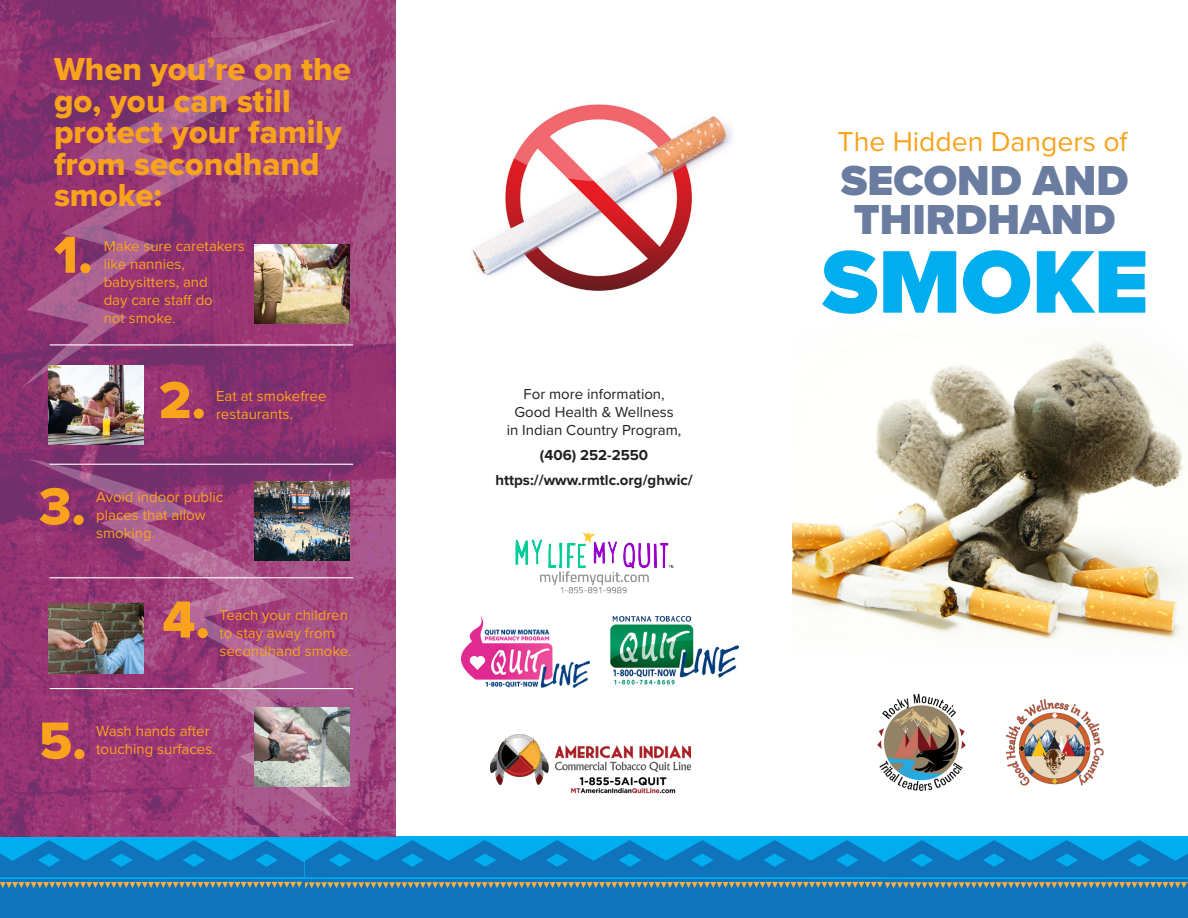
<style>
.page{position:relative;width:1188px;height:918px;background:#fff}
.page>*{position:absolute;margin:0;border:0;box-sizing:border-box;transform-origin:0 0}
.t1{font:900 92.25px "Proxima Nova";color:#00aeef}
.t2{font:54px "Proxima Nova Extrabld";color:#f9a21c}
.t3{font:900 43.5px "Proxima Nova";color:#6a7ca0}
.t4{font:33px/31.5px "Proxima Nova Extrabld";color:#f9a21c}
.t5{font:28.35px "Proxima Nova";color:#f9a21c}
.t6{font:15px/18px "Proxima Nova";color:#f9a21c}
.t7{font:15px "Proxima Nova";color:#231f20}
.t8{font:700 15px "Proxima Nova";color:#231f20}
</style>
<div class="page">
<div style="left:884px;top:837px;width:304px;height:62px;background:#00aeef"></div>
<div style="left:884px;top:880px;width:304px;height:38px;background:#1074bc"></div>
<div style="left:302px;top:837px;width:583px;height:62px;background:#00aeef"></div>
<div style="left:302px;top:880px;width:583px;height:38px;background:#1074bc"></div>
<div style="left:0;top:837px;width:304px;height:62px;background:#00aeef"></div>
<div style="left:0;top:880px;width:304px;height:38px;background:#1074bc"></div>
<svg style="left:0;top:840px;width:1188px;height:48px"></svg>
<img style="left:792px;top:342px;width:396px;height:298px">
<img style="left:491px;top:734px;width:199px;height:60px">
<img style="left:461px;top:617px;width:128px;height:70px">
<img style="left:610px;top:617px;width:128px;height:69px">
<img style="left:515px;top:532px;width:159px;height:62px">
<img style="left:0;top:0;width:396px;height:837px">
<svg style="left:21px;top:20px;width:317px;height:368px;background:#943c77"></svg>
<svg style="left:29px;top:459px;width:317px;height:368px;background:#9b427c"></svg>
<img style="left:49px;top:365px;width:94px;height:79px">
<img style="left:254px;top:482px;width:95px;height:79px">
<img style="left:254px;top:708px;width:95px;height:79px">
<img style="left:254px;top:244px;width:95px;height:79px">
<img style="left:49px;top:603px;width:94px;height:71px">
<hr style="left:50px;top:344px;width:303px;height:1px;background:#fff">
<hr style="left:50px;top:464px;width:303px;height:1px;background:#fff">
<hr style="left:50px;top:577px;width:303px;height:1px;background:#fff">
<hr style="left:50px;top:688px;width:303px;height:1px;background:#fff">
<img style="left:472px;top:104px;width:260px;height:187px">
<img style="left:1005px;top:699px;width:99px;height:87px">
<img style="left:877px;top:693px;width:89px;height:99px">
<p class="t4" style="left:54px;top:53px;width:298px">When you’re on the go, you can still protect your family from secondhand smoke:</p>
<p class="t6" style="left:104px;top:236px;width:142px">Make sure caretakers like nannies, babysitters, and<br>day care staff do<br>not smoke.</p>
<p class="t2" style="left:54px;top:214px;width:40px">1.</p>
<p class="t2" style="left:159px;top:360px;width:49px">2.</p>
<p class="t6" style="left:216px;top:386px;width:112px">Eat at smokefree restaurants.</p>
<p class="t2" style="left:39px;top:466px;width:49px">3.</p>
<p class="t6" style="left:96px;top:488px;width:129px">Avoid indoor public places that allow smoking.</p>
<p class="t2" style="left:162px;top:579px;width:49px">4.</p>
<p class="t6" style="left:220px;top:605px;width:134px">Teach your children to stay away from secondhand smoke.</p>
<p class="t2" style="left:39px;top:700px;width:49px">5.</p>
<p class="t6" style="left:96px;top:722px;width:121px">Wash hands after touching surfaces.</p>
<p class="t7" style="left:524px;top:383px;width:143px">For more information,</p>
<p class="t7" style="left:514px;top:401px;width:161px">Good Health &amp; Wellness</p>
<p class="t7" style="left:507px;top:419px;width:176px">in Indian Country Program,</p>
<p class="t8" style="left:540px;top:444px;width:110px">(406) 252-2550</p>
<p class="t8" style="left:495px;top:468px;width:199px">https://www.rmtlc.org/ghwic/</p>
<p class="t5" style="left:838px;top:121px;width:292px">The Hidden Dangers of</p>
<p class="t3" style="left:841px;top:148px;width:289px">SECOND AND</p>
<p class="t3" style="left:854px;top:187px;width:263px">THIRDHAND</p>
<p class="t1" style="left:822px;top:213px;width:328px">SMOKE</p>
</div>
